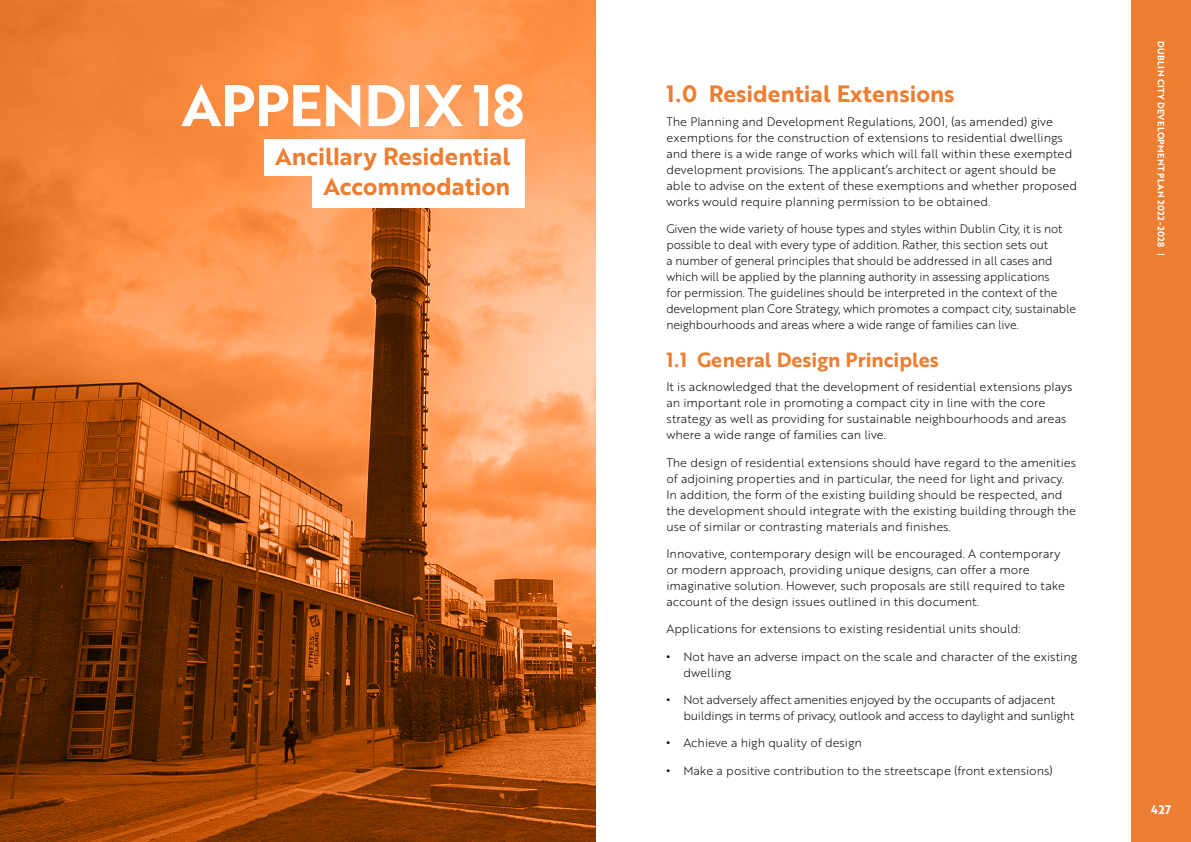
<style>
.page{position:relative;width:1191px;height:842px;background:#fff}
.page>*{position:absolute;margin:0;border:0;box-sizing:border-box;transform-origin:0 0}
.TITLE_chapter{font:57px "Brother 1816 Bold";letter-spacing:-.01em;color:#fff}
.INTRO_IN_WHITE_BOX_T{font:24px/30px "Brother 1816 Bold";color:#ed7d31;text-align:right}
.MAIN_INTRO_HEADER{font:23px "Brother 1816 Bold";color:#ed7d31}
.MAIN_HEADER_NEW{font:20px "Brother 1816 Bold";color:#ed7d31}
.Body{font:12px/16px "Brother 1816 Light";color:#000}
.Body-2{font:12px/16px "Brother 1816 Light";color:#000;scale:.96 1}
.Body-3{font:12px/16px "Brother 1816 Light";letter-spacing:-.02em;color:#000}
.t1{font:12px "Brother 1816 Bold";color:#fff}
.t2{font:9px "Brother 1816 Bold";letter-spacing:.04em;color:#fff}
.s1{font-family:"Brother 1816 Bold"}
.s2{font-family:"Brother 1816 Medium"}
</style>
<div class="page">
<svg style="left:0;top:0;width:596px;height:842px;background:#c36b2f"></svg>
<div style="left:264px;top:139px;width:260px;height:37px;background:#fff"></div>
<div style="left:312px;top:171px;width:212px;height:37px;background:#fff"></div>
<div style="left:1131px;top:0;width:60px;height:842px;background:#ed7d31"></div>
<p class="TITLE_chapter" style="left:181px;top:62px;width:344px">APPENDIX 18</p>
<p class="INTRO_IN_WHITE_BOX_T" style="left:275px;top:140px;width:237px">Ancillary Residential<br>Accommodation</p>
<p class="MAIN_INTRO_HEADER" style="left:666px;top:76px;width:290px">1.0 Residential Extensions</p>
<p class="Body" style="left:666px;top:113px;width:412px">The Planning and Development Regulations, 2001, (as amended) give exemptions for the construction of extensions to residential dwellings and there is a wide range of works which will fall within these exempted development provisions. The applicant’s architect or agent should be able to advise on the extent of these exemptions and whether proposed works would require planning permission to be obtained.</p>
<p class="Body-2" style="left:666px;top:221px;width:428px">Given the wide variety of house types and styles within Dublin City, it is not possible to deal with every type of addition. Rather, this section sets out<br>a number of general principles that should be addressed in all cases and which will be applied by the planning authority in assessing applications<br>for permission. The guidelines should be interpreted in the context of the development plan Core Strategy, which promotes a compact city, sustainable neighbourhoods and areas where a wide range of families can live.</p>
<p class="MAIN_HEADER_NEW" style="left:666px;top:344px;width:274px">1.1 General Design Principles</p>
<p class="Body" style="left:666px;top:378px;width:407px">It is acknowledged that the development of residential extensions plays an important role in promoting a compact city in line with the core strategy as well as providing for sustainable neighbourhoods and areas where a wide range of families can live.</p>
<p class="Body" style="left:666px;top:454px;width:411px">The design of residential extensions should have regard to the amenities of adjoining properties and in particular, the need for light and privacy.<br>In addition, the form of the existing building should be respected, and the development should integrate with the existing building through the use of similar or contrasting materials and finishes.</p>
<p class="Body" style="left:666px;top:545px;width:400px">Innovative, contemporary design will be encouraged. A contemporary or modern approach, providing unique designs, can offer a more imaginative solution. However, such proposals are still required to take account of the design issues outlined in this document.</p>
<p class="Body" style="left:666px;top:620px;width:356px">Applications for extensions to existing residential units should:</p>
<p class="Body" style="left:683px;top:648px;width:395px;text-indent:-17px"><span class="s1">•</span> Not have an adverse impact on the scale and character of the existing dwelling</p>
<p class="Body-3" style="left:683px;top:691px;width:392px;text-indent:-17px"><span class="s1">•</span> Not adversely affect amenities enjoyed by the occupants of adjacent buildings in terms of privacy, outlook and access to daylight and sunlight</p>
<p class="Body" style="left:666px;top:734px;width:197px"><span class="s1">•</span> Achieve a high quality of design</p>
<p class="Body" style="left:666px;top:762px;width:388px"><span class="s1">•</span> Make a positive contribution to the streetscape (front extensions)</p>
<p class="t2" style="left:1168px;top:41px;width:216px;rotate:90deg">DUBLIN CITY DEVELOPMENT PLAN 2022-2028 <span class="s2">|</span></p>
<p class="t1" style="left:1150px;top:800px;width:22px">427</p>
</div>
